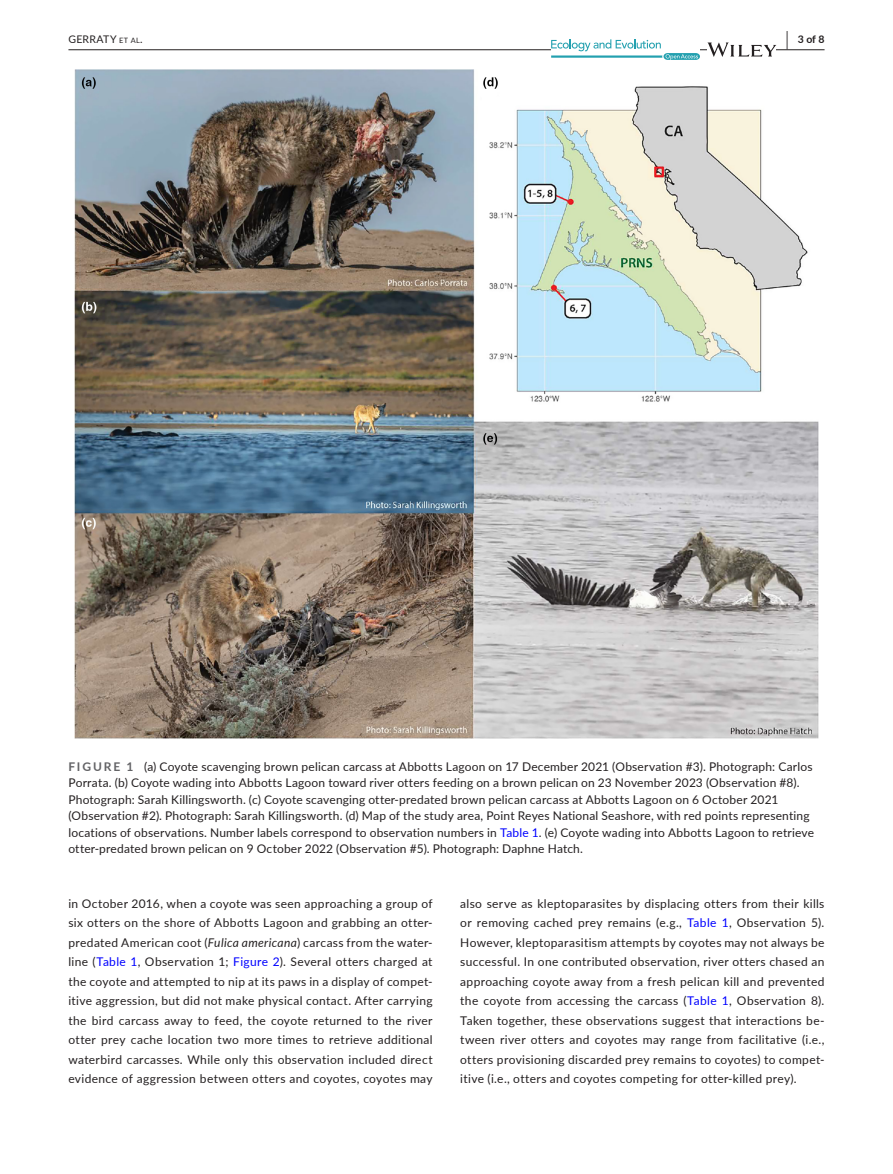
<style>
.page{position:relative;width:893px;height:1174px;background:#fff}
.page>*{position:absolute;margin:0;border:0;box-sizing:border-box;transform-origin:0 0}
.t1{font:12px/19.5px "Lato";letter-spacing:.015em;color:#231f20;text-align:justify}
.t2{font:10.5px "Lato";letter-spacing:.025em;color:#231f20}
.t3{font:700 10.5px "Lato";color:#231f20}
.s1{font-size:7.35px}
.s2{font-size:19.5px}
.s3{font-weight:700;color:#636366}
.s4{color:#00f}
.s5{font-style:italic}
</style>
<div class="page">
<hr style="left:68px;top:49px;width:756px;height:1px;background:#231f20">
<svg style="left:551px;top:39px;width:149px;height:21px"></svg>
<svg style="left:707px;top:42px;width:69px;height:15px"></svg>
<img style="left:74px;top:69px;width:744px;height:669px">
<p class="t2" style="left:68px;top:33px;width:76px">GERRATY <span class="s1">et al</span>.</p>
<p class="t3" style="left:786px;top:31px;width:40px"><span class="s2">|</span> 3 of 8</p>
<p class="t1" style="left:68px;top:757px;width:747px;line-height:16.5px;text-align:left"><span class="s3">FIGURE 1</span> (a) Coyote scavenging brown pelican carcass at Abbotts Lagoon on 17 December 2021 (Observation #3). Photograph: Carlos Porrata. (b) Coyote wading into Abbotts Lagoon toward river otters feeding on a brown pelican on 23 November 2023 (Observation #8).<br>Photograph: Sarah Killingsworth. (c) Coyote scavenging otter- predated brown pelican carcass at Abbotts Lagoon on 6 October 2021 (Observation #2). Photograph: Sarah Killingsworth. (d) Map of the study area, Point Reyes National Seashore, with red points representing locations of observations. Number labels correspond to observation numbers in <span class="s4">Table 1</span>. (e) Coyote wading into Abbotts Lagoon to retrieve otter- predated brown pelican on 9 October 2022 (Observation #5). Photograph: Daphne Hatch.</p>
<p class="t1" style="left:68px;top:894px;width:366px">in October 2016, when a coyote was seen approaching a group of six otters on the shore of Abbotts Lagoon and grabbing an otter&shy;predated American coot (<span class="s5">Fulica americana</span>) carcass from the water&shy;line (<span class="s4">Table 1</span>, Observation 1; <span class="s4">Figure 2</span>). Several otters charged at the coyote and attempted to nip at its paws in a display of compet&shy;itive aggression, but did not make physical contact. After carrying the bird carcass away to feed, the coyote returned to the river otter prey cache location two more times to retrieve additional waterbird carcasses. While only this observation included direct evidence of aggression between otters and coyotes, coyotes may</p>
<p class="t1" style="left:460px;top:894px;width:366px">also serve as kleptoparasites by displacing otters from their kills or removing cached prey remains (e.g., <span class="s4">Table 1</span>, Observation 5).<br>However, kleptoparasitism attempts by coyotes may not always be successful. In one contributed observation, river otters chased an approaching coyote away from a fresh pelican kill and prevented the coyote from accessing the carcass (<span class="s4">Table 1</span>, Observation 8).<br>Taken together, these observations suggest that interactions be&shy;tween river otters and coyotes may range from facilitative (i.e., otters provisioning discarded prey remains to coyotes) to compet&shy;itive (i.e., otters and coyotes competing for otter- killed prey).</p>
</div>
